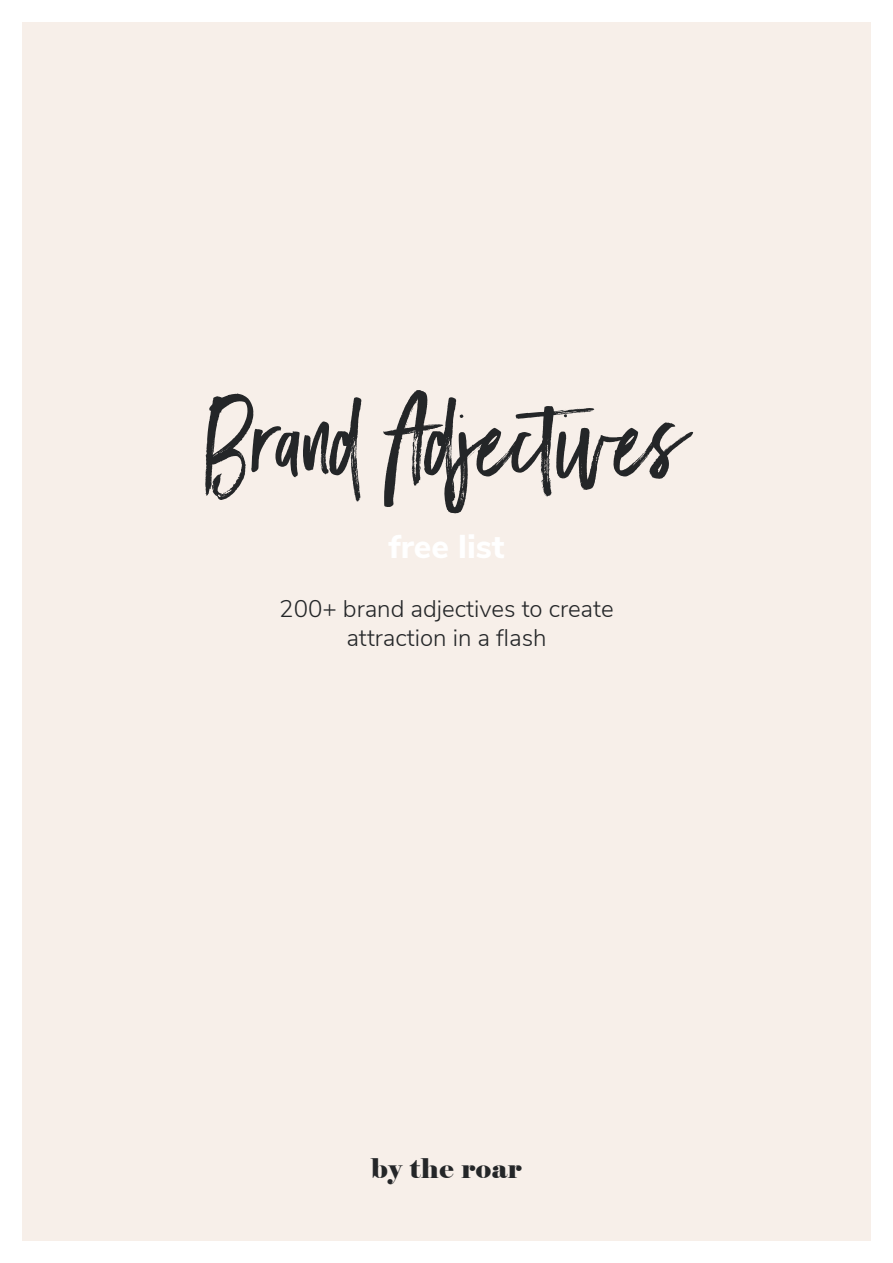
<style>
.page{position:relative;width:893px;height:1263px;background:#f7efe9}
.page>*{position:absolute;margin:0;border:0;box-sizing:border-box;transform-origin:0 0}
.t1{font:97.5px "Black Diamond";color:#242628}
.t2{font:800 33px "Nunito Sans";color:#fff}
.t3{font:27px "Elephant";letter-spacing:.02em;color:#242628}
.t4{font:300 24px/28.8px "Nunito Sans";color:#242628;text-align:center}
</style>
<div class="page">
<div style="left:0;top:0;width:21px;height:1263px;background:#fff"></div>
<div style="left:872px;top:0;width:21px;height:1263px;background:#fff"></div>
<div style="left:0;top:0;width:893px;height:21px;background:#fff"></div>
<div style="left:0;top:1242px;width:893px;height:21px;background:#fff"></div>
<h1 class="t1" style="left:204px;top:379px;width:486px">Brand Adjectives</h1>
<h2 class="t2" style="left:388px;top:522px;width:117px">free list</h2>
<p class="t4" style="left:279px;top:593px;width:336px">200+ brand adjectives to create attraction in a flash</p>
<p class="t3" style="left:371px;top:1152px;width:152px">by the roar</p>
</div>
